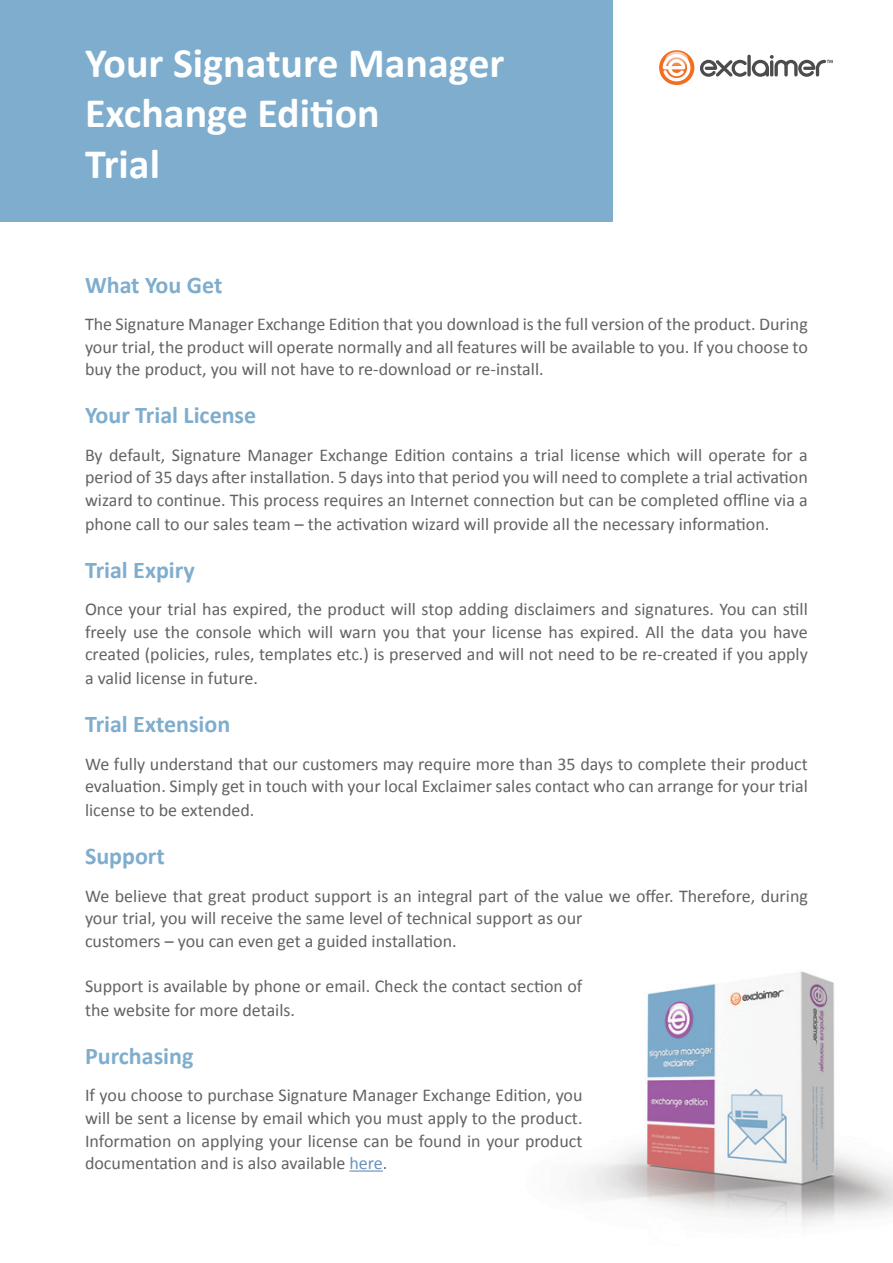
<style>
.page{position:relative;width:893px;height:1263px;background:#fff}
.page>*{position:absolute;margin:0;border:0;box-sizing:border-box;transform-origin:0 0}
.t1{font:700 42px "Calibri";color:#fff}
.t2{font:700 24px "Calibri";color:#7fadcd}
.t3{font:18px/22.5px "Calibri";color:#636366;text-align:justify}
.s1{color:#6c92bc}
</style>
<div class="page">
<svg style="left:659px;top:50px;width:35px;height:35px"></svg>
<svg style="left:663px;top:54px;width:27px;height:27px"></svg>
<svg style="left:700px;top:55px;width:133px;height:22px"></svg>
<svg style="left:665px;top:52px;width:23px;height:16px"></svg>
<img style="left:567px;top:971px;width:326px;height:255px">
<div style="left:0;top:0;width:613px;height:221px;background:#7fadcd"></div>
<hr style="left:350px;top:1170px;width:33px;height:1px;background:#6c92bc">
<p class="t1" style="left:85px;top:36px;width:421px">Your Signature Manager</p>
<p class="t1" style="left:85px;top:86px;width:296px">Exchange Edition</p>
<p class="t1" style="left:85px;top:137px;width:76px">Trial</p>
<p class="t2" style="left:85px;top:270px;width:139px">What You Get</p>
<p class="t3" style="left:85px;top:313px;width:724px">The Signature Manager Exchange Edition that you download is the full version of the product. During your trial, the product will operate normally and all features will be available to you. If you choose to buy the product, you will not have to re-download or re-install.</p>
<p class="t2" style="left:85px;top:400px;width:173px">Your Trial License</p>
<p class="t3" style="left:85px;top:443px;width:724px;line-height:23px">By default, Signature Manager Exchange Edition contains a trial license which will operate for a period of 35 days after installation. 5 days into that period you will need to complete a trial activation wizard to continue. This process requires an Internet connection but can be completed offline via a phone call to our sales team – the activation wizard will provide all the necessary information.</p>
<p class="t2" style="left:85px;top:555px;width:111px">Trial Expiry</p>
<p class="t3" style="left:85px;top:598px;width:724px;line-height:23px">Once your trial has expired, the product will stop adding disclaimers and signatures. You can still freely use the console which will warn you that your license has expired. All the data you have created (policies, rules, templates etc.) is preserved and will not need to be re-created if you apply a valid license in future.</p>
<p class="t2" style="left:85px;top:709px;width:147px">Trial Extension</p>
<p class="t3" style="left:85px;top:752px;width:724px;line-height:23.2px">We fully understand that our customers may require more than 35 days to complete their product evaluation. Simply get in touch with your local Exclaimer sales contact who can arrange for your trial license to be extended.</p>
<p class="t2" style="left:85px;top:841px;width:81px">Support</p>
<p class="t3" style="left:85px;top:885px;width:724px;text-align:left">We believe that great product support is an integral part of the value we offer. Therefore, during your trial, you will receive the same level of technical support as our<br>customers – you can even get a guided installation.</p>
<p class="t3" style="left:85px;top:974px;width:499px;line-height:24px">Support is available by phone or email. Check the contact section of the website for more details.</p>
<p class="t2" style="left:85px;top:1041px;width:110px">Purchasing</p>
<p class="t3" style="left:85px;top:1084px;width:499px">If you choose to purchase Signature Manager Exchange Edition, you will be sent a license by email which you must apply to the product.<br>Information on applying your license can be found in your product documentation and is also available <span class="s1">here</span>.</p>
</div>
